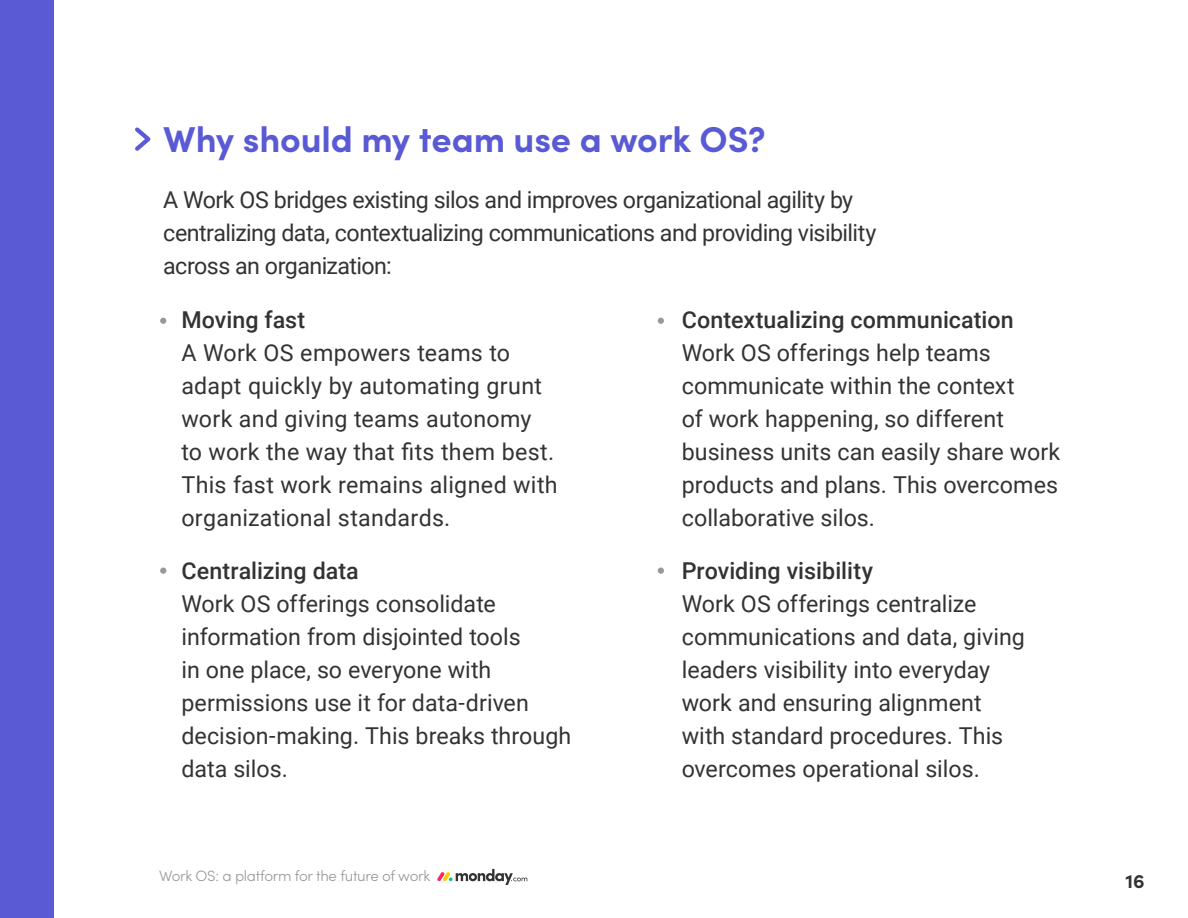
<style>
.page{position:relative;width:1188px;height:918px;background:#fff}
.page>*{position:absolute;margin:0;border:0;box-sizing:border-box;transform-origin:0 0}
.t1{font:700 36px "Sofia Pro";letter-spacing:-.005em;color:#595ad4}
.t2{font:23.25px/33px "Roboto";color:#333}
.t3{font:23.25px/33px "Roboto";letter-spacing:-.025em;color:#333}
.t4{font:500 23.25px "Roboto";letter-spacing:.005em;color:#333}
.t5{font:700 19.5px "Sofia Pro";color:#333}
.t6{font:300 15px "Sofia Pro";letter-spacing:-.02em;color:#999}
</style>
<div class="page">
<svg style="left:437px;top:869px;width:90px;height:16px"></svg>
<div style="left:0;top:0;width:54px;height:918px;background:#595ad4"></div>
<svg style="left:658px;top:318px;width:6px;height:6px"></svg>
<div style="left:658px;top:567px;width:6px;height:7px;background:#999;border-radius:50%"></div>
<svg style="left:160px;top:318px;width:6px;height:6px"></svg>
<div style="left:160px;top:567px;width:6px;height:7px;background:#999;border-radius:50%"></div>
<svg style="left:135px;top:127px;width:16px;height:24px"></svg>
<h1 class="t1" style="left:163px;top:111px;width:604px">Why should my team use a work OS?</h1>
<p class="t3" style="left:163px;top:182px;width:715px">A Work OS bridges existing silos and improves organizational agility by centralizing data, contextualizing communications and providing visibility across an organization:</p>
<p class="t4" style="left:181px;top:304px;width:125px">Moving fast</p>
<p class="t2" style="left:181px;top:335px;width:378px">A Work OS empowers teams to adapt quickly by automating grunt work and giving teams autonomy to work the way that fits them best.<br>This fast work remains aligned with organizational standards.</p>
<p class="t4" style="left:181px;top:555px;width:179px">Centralizing data</p>
<p class="t2" style="left:181px;top:587px;width:392px">Work OS offerings consolidate information from disjointed tools<br>in one place, so everyone with permissions use it for data-driven decision-making. This breaks through data silos.</p>
<p class="t4" style="left:682px;top:303px;width:334px">Contextualizing communication</p>
<p class="t2" style="left:682px;top:335px;width:380px">Work OS offerings help teams communicate within the context<br>of work happening, so different business units can easily share work products and plans. This overcomes collaborative silos.</p>
<p class="t4" style="left:682px;top:555px;width:193px">Providing visibility</p>
<p class="t2" style="left:682px;top:587px;width:345px">Work OS offerings centralize communications and data, giving leaders visibility into everyday work and ensuring alignment with standard procedures. This overcomes operational silos.</p>
<p class="t6" style="left:159px;top:865px;width:273px">Work OS a: platform for the future of work</p>
<p class="t5" style="left:1126px;top:866px;width:21px">16</p>
</div>
